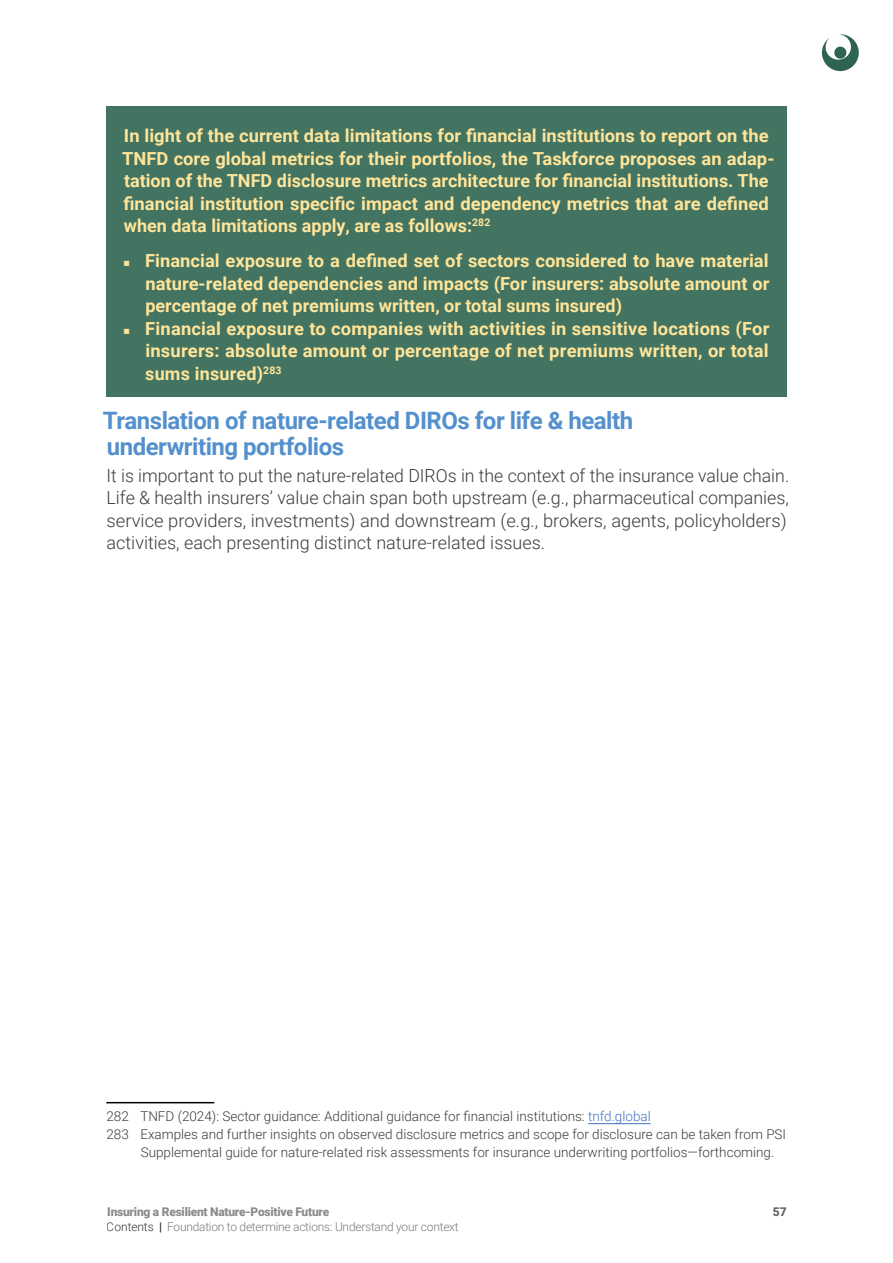
<style>
.page{position:relative;width:893px;height:1263px;background:#fff}
.page>*{position:absolute;margin:0;border:0;box-sizing:border-box;transform-origin:0 0}
.t1{font:700 24px/25.5px "Roboto";letter-spacing:-.02em;color:#5390cd}
.t2{font:700 18px/22.5px "Roboto";color:#ffe599}
.t3{font:300 18px/22.5px "Roboto";color:#3c3c3b}
.t4{font:300 13.5px "Roboto";color:#3c3c3b}
.t5{font:300 12px "Roboto";letter-spacing:-.02em;color:#575756}
.t6{font:900 12px "Roboto";letter-spacing:-.02em;color:#706f6f}
.t7{font:900 12px "Roboto";color:#3c3c3b}
.s1{color:#4472c4}
.s2{color:#000}
.s3{font-weight:700;color:#000}
</style>
<div class="page">
<svg style="left:822px;top:34px;width:37px;height:37px"></svg>
<div style="left:106px;top:106px;width:681px;height:291px;background:#437361"></div>
<hr style="left:106px;top:1102px;width:108px;height:1px;background:#000">
<hr style="left:588px;top:1123px;width:63px;height:1px;background:#4472c4">
<p class="t2" style="left:122px;top:124px;width:654px">In light of the current data limitations for financial institutions to report on the TNFD core global metrics for their portfolios, the Taskforce proposes an adap&shy;tation of the TNFD disclosure metrics architecture for financial institutions. The financial institution specific impact and dependency metrics that are defined when data limitations apply, are as follows:<sup>282</sup></p>
<p class="t2" style="left:122px;top:249px;width:648px">◾ Financial exposure to a defined set of sectors considered to have material</p>
<p class="t2" style="left:145px;top:272px;width:625px">nature-related dependencies and impacts (For insurers: absolute amount or</p>
<p class="t2" style="left:145px;top:294px;width:478px">percentage of net premiums written, or total sums insured)</p>
<p class="t2" style="left:122px;top:317px;width:649px">◾ Financial exposure to companies with activities in sensitive locations (For</p>
<p class="t2" style="left:145px;top:339px;width:625px">insurers: absolute amount or percentage of net premiums written, or total</p>
<p class="t2" style="left:145px;top:362px;width:138px">sums insured)<sup>283</sup></p>
<h1 class="t1" style="left:103px;top:407px;width:532px">Translation of nature-related DIROs for life &amp; health underwriting portfolios</h1>
<p class="t3" style="left:106px;top:463px;width:684px">It is important to put the nature-related DIROs in the context of the insurance value chain.<br>Life &amp; health insurers’ value chain span both upstream (e.g., pharmaceutical companies, service providers, investments) and downstream (e.g., brokers, agents, policyholders) activities, each presenting distinct nature-related issues.</p>
<p class="t4" style="left:106px;top:1106px;width:546px">282 TNFD (2024): Sector guidance: Additional guidance for financial institutions: <span class="s1">tnfd.global</span></p>
<p class="t4" style="left:106px;top:1124px;width:681px">283 Examples and further insights on observed disclosure metrics and scope for disclosure can be taken from PSI</p>
<p class="t4" style="left:141px;top:1142px;width:635px">Supplemental guide for nature-related risk assessments for insurance underwriting portfolios—forthcoming.</p>
<p class="t6" style="left:107px;top:1203px;width:223px">Insuring a Resilient Nature-Positive Future</p>
<p class="t7" style="left:773px;top:1203px;width:15px">57</p>
<p class="t5" style="left:107px;top:1218px;width:353px"><span class="s2">Contents</span> <span class="s3">|</span> Foundation to determine actions: Understand your context</p>
</div>
